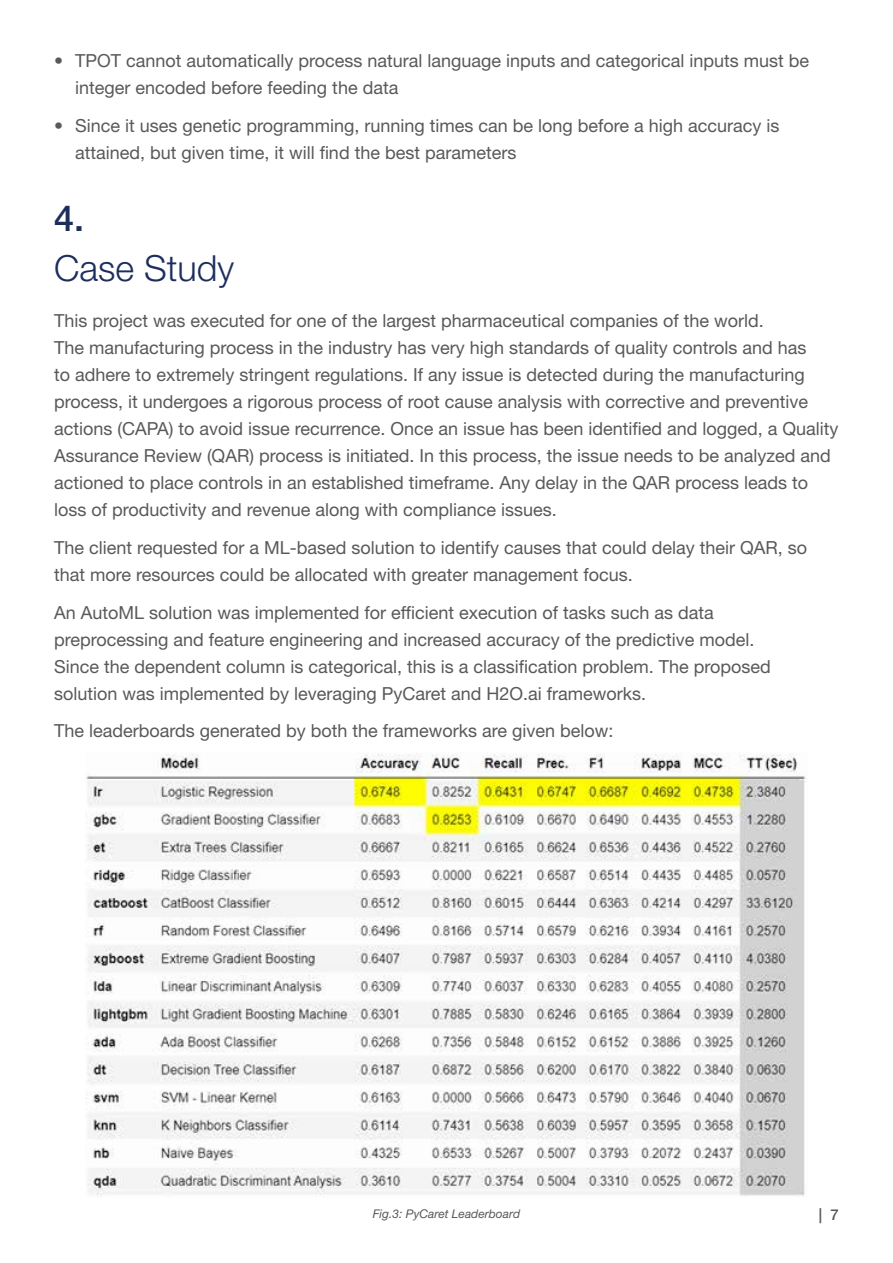
<style>
.page{position:relative;width:893px;height:1263px;background:#fff}
.page>*{position:absolute;margin:0;border:0;box-sizing:border-box;transform-origin:0 0}
.t1{font:300 36px "Helvetica Neue LT Std";color:#1d2e5d}
.t2{font:500 36px "Helvetica Neue LT Std";color:#1d2e5d}
.t3{font:18px/27px "Helvetica Neue LT Std";color:#58595b}
.t4{font:500 15px "Helvetica Neue LT Std";color:#58595b}
.t5{font:italic 12px "Helvetica Neue LT Std";color:#58595b}
</style>
<div class="page">
<img style="left:86px;top:753px;width:720px;height:443px">
<p class="t3" style="left:75px;top:47px;width:735px;text-indent:-21px">• TPOT cannot automatically process natural language inputs and categorical inputs must be integer encoded before feeding the data</p>
<p class="t3" style="left:75px;top:111px;width:706px;text-indent:-21px">• Since it uses genetic programming, running times can be long before a high accuracy is attained, but given time, it will find the best parameters</p>
<h1 class="t2" style="left:54px;top:197px;width:32px">4.</h1>
<h1 class="t1" style="left:54px;top:246px;width:182px">Case Study</h1>
<p class="t3" style="left:54px;top:307px;width:786px">This project was executed for one of the largest pharmaceutical companies of the world.<br>The manufacturing process in the industry has very high standards of quality controls and has<br>to adhere to extremely stringent regulations. If any issue is detected during the manufacturing process, it undergoes a rigorous process of root cause analysis with corrective and preventive actions (CAPA) to avoid issue recurrence. Once an issue has been identified and logged, a Quality Assurance Review (QAR) process is initiated. In this process, the issue needs to be analyzed and actioned to place controls in an established timeframe. Any delay in the QAR process leads to loss of productivity and revenue along with compliance issues.</p>
<p class="t3" style="left:54px;top:534px;width:755px">The client requested for a ML-based solution to identify causes that could delay their QAR, so that more resources could be allocated with greater management focus.</p>
<p class="t3" style="left:54px;top:598px;width:718px">An AutoML solution was implemented for efficient execution of tasks such as data preprocessing and feature engineering and increased accuracy of the predictive model.<br>Since the dependent column is categorical, this is a classification problem. The proposed solution was implemented by leveraging PyCaret and H2O.ai frameworks.</p>
<p class="t3" style="left:54px;top:717px;width:561px">The leaderboards generated by both the frameworks are given below:</p>
<p class="t5" style="left:373px;top:1206px;width:149px">Fig.3: PyCaret Leaderboard</p>
<p class="t4" style="left:819px;top:1205px;width:22px">| 7</p>
</div>
